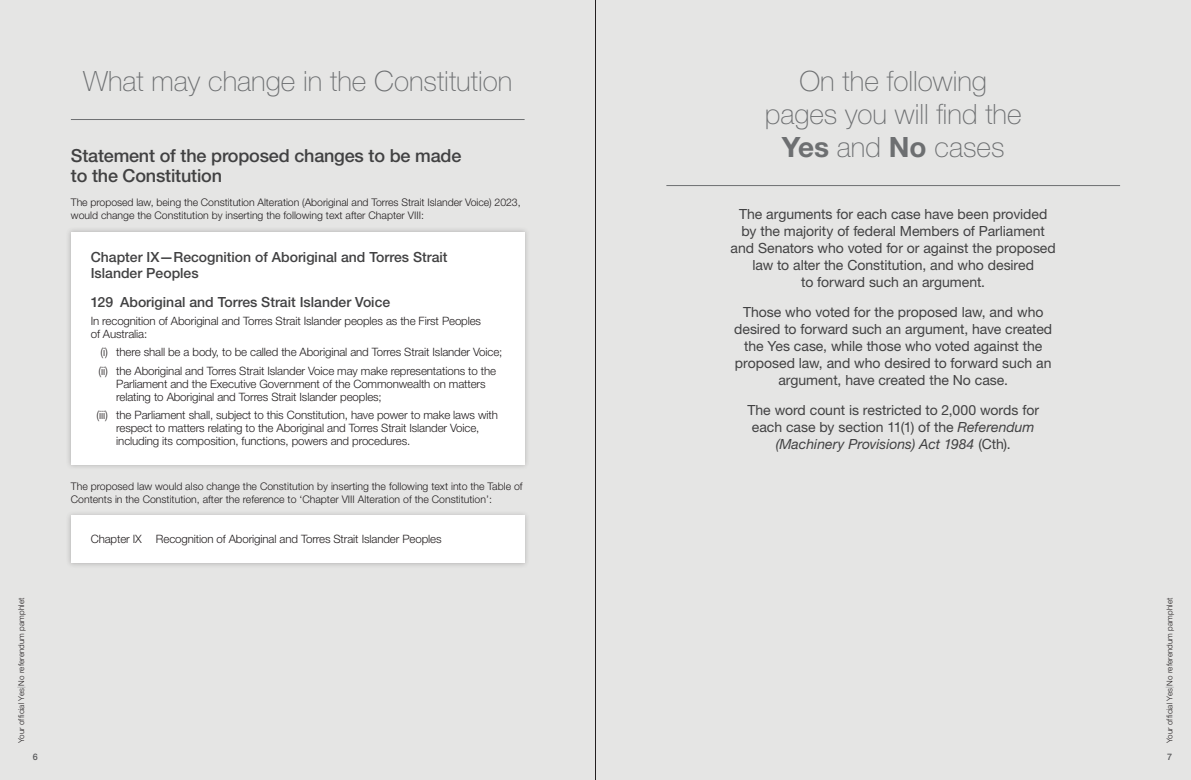
<style>
.page{position:relative;width:1191px;height:780px;background:#fff}
.page>*{position:absolute;margin:0;border:0;box-sizing:border-box;transform-origin:0 0}
.t1{font:100 28px/33px "Helvetica Neue LT Std";color:#6d6f71;text-align:center}
.t2{font:500 18px/20px "Helvetica Neue LT Std";letter-spacing:-.01em;color:#414142}
.t3{font:14px/17px "Helvetica Neue LT Std";letter-spacing:-.005em;color:#414142;text-align:center}
.t4{font:500 14px/16px "Helvetica Neue LT Std";color:#414142}
.t5{font:300 11.5px/13px "Helvetica Neue LT Std";letter-spacing:-.01em;color:#231f20}
.t6{font:300 10.5px/13px "Helvetica Neue LT Std";color:#231f20}
.t7{font:500 9px "Helvetica Neue LT Std";color:#58595b}
.t8{font:300 8px "Helvetica Neue LT Std";letter-spacing:.015em;color:#231f20}
.s1{color:#808285}
.s2{font-weight:700}
.s3{font-style:italic}
</style>
<div class="page">
<div style="left:595px;top:0;width:596px;height:780px;background:#e5e5e4"></div>
<div style="left:0;top:0;width:595px;height:780px;background:#e5e5e4"></div>
<div style="left:65px;top:226px;width:465px;height:244px;background:#231f20;opacity:.25"></div>
<div style="left:71px;top:231px;width:453px;height:233px;background:#fff"></div>
<div style="left:65px;top:510px;width:465px;height:59px;background:#231f20;opacity:.25"></div>
<div style="left:71px;top:515px;width:453px;height:48px;background:#fff"></div>
<hr style="left:666px;top:185px;width:454px;height:1px;background:#6d6f71">
<hr style="left:71px;top:119px;width:453px;height:1px;background:#6d6f71">
<hr style="left:595px;top:0;width:1px;height:780px;background:#231f20">
<p class="t8" style="left:16px;top:743px;width:147px;rotate:-90deg">Your official Yes<span class="s1">|</span>No referendum pamphlet</p>
<h1 class="t1" style="left:83px;top:64px;width:431px">What may change in the Constitution</h1>
<h2 class="t2" style="left:71px;top:145px;width:392px">Statement of the proposed changes to be made to the Constitution</h2>
<p class="t6" style="left:71px;top:196px;width:451px">The proposed law, being the Constitution Alteration (Aboriginal and Torres Strait Islander Voice) 2023, would change the Constitution by inserting the following text after Chapter VIII:</p>
<h3 class="t4" style="left:91px;top:249px;width:358px">Chapter IX—Recognition of Aboriginal and Torres Strait<br>Islander Peoples</h3>
<h3 class="t4" style="left:91px;top:294px;width:301px">129 Aboriginal and Torres Strait Islander Voice</h3>
<p class="t5" style="left:91px;top:314px;width:392px">In recognition of Aboriginal and Torres Strait Islander peoples as the First Peoples of Australia:</p>
<p class="t5" style="left:98px;top:342px;width:405px;line-height:18.7px">(i) there shall be a body, to be called the Aboriginal and Torres Strait Islander Voice; (ii) the Aboriginal and Torres Strait Islander Voice may make representations to the</p>
<p class="t5" style="left:116px;top:377px;width:371px">Parliament and the Executive Government of the Commonwealth on matters relating to Aboriginal and Torres Strait Islander peoples;</p>
<p class="t5" style="left:116px;top:408px;width:383px;text-indent:-20px">(iii) the Parliament shall, subject to this Constitution, have power to make laws with respect to matters relating to the Aboriginal and Torres Strait Islander Voice, including its composition, functions, powers and procedures.</p>
<p class="t6" style="left:71px;top:479px;width:453px">The proposed law would also change the Constitution by inserting the following text into the Table of<br>Contents in the Constitution, after the reference to ‘Chapter VIII Alteration of the Constitution’:</p>
<p class="t5" style="left:91px;top:532px;width:352px">Chapter IX Recognition of Aboriginal and Torres Strait Islander Peoples</p>
<h1 class="t1" style="left:764px;top:64px;width:258px">On the following pages you will find the<br><span class="s2">Yes</span> and <span class="s2">No</span> cases</h1>
<p class="t3" style="left:730px;top:206px;width:327px">The arguments for each case have been provided by the majority of federal Members of Parliament and Senators who voted for or against the proposed law to alter the Constitution, and who desired<br>to forward such an argument.</p>
<p class="t3" style="left:734px;top:303px;width:319px">Those who voted for the proposed law, and who desired to forward such an argument, have created the Yes case, while those who voted against the proposed law, and who desired to forward such an argument, have created the No case.</p>
<p class="t3" style="left:747px;top:401px;width:293px">The word count is restricted to 2,000 words for each case by section 11(1) of the <span class="s3">Referendum (Machinery Provisions) Act 1984</span> (Cth).</p>
<p class="t8" style="left:1164px;top:743px;width:147px;rotate:-90deg">Your official Yes<span class="s1">|</span>No referendum pamphlet</p>
<p class="t7" style="left:33px;top:751px;width:7px">6</p>
<p class="t7" style="left:1167px;top:751px;width:7px">7</p>
</div>
